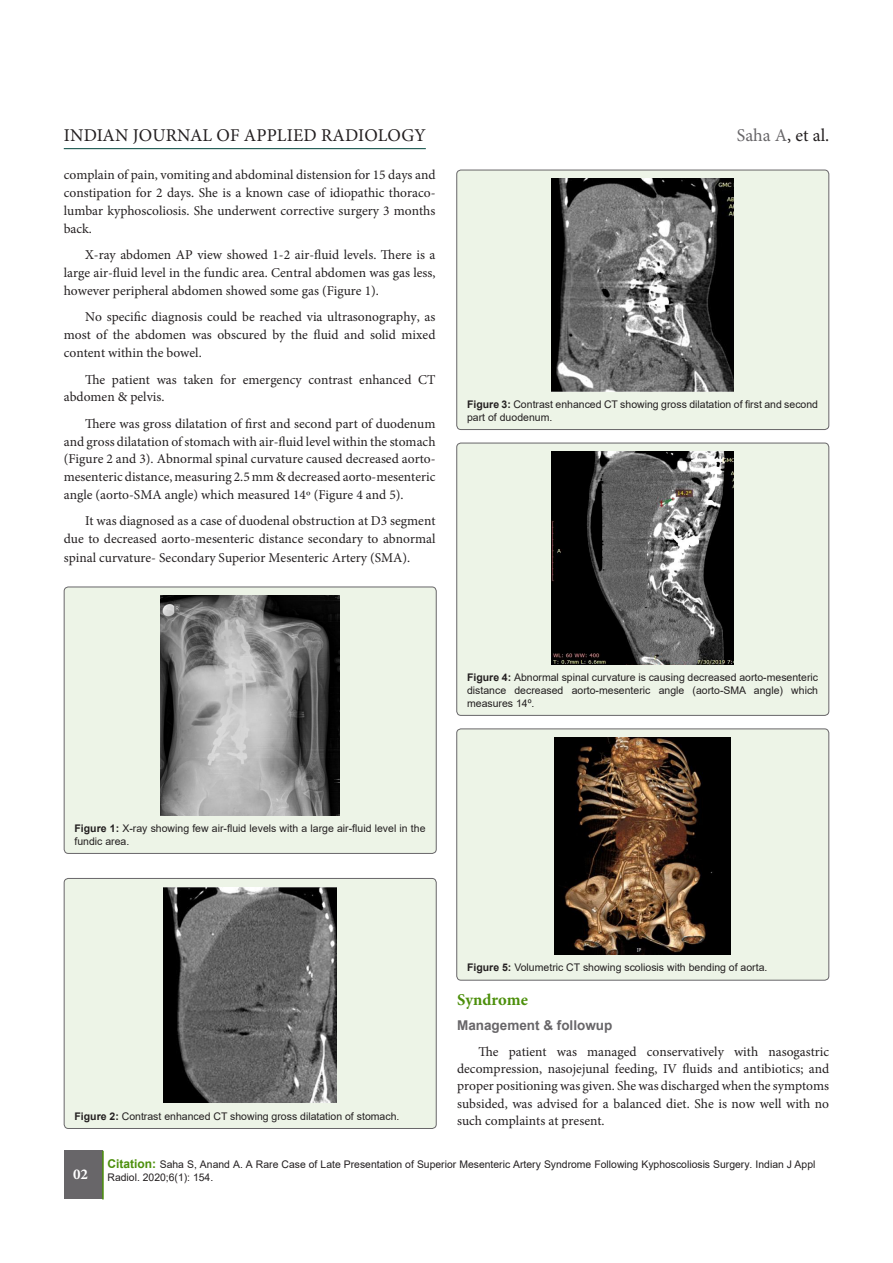
<style>
.page{position:relative;width:893px;height:1263px;background:#fff}
.page>*{position:absolute;margin:0;border:0;box-sizing:border-box;transform-origin:0 0}
.t1{font:18px "Minion Pro";letter-spacing:.005em;color:#231f20}
.subsideheadding{font:700 16.5px "Minion Pro";color:#4c8f0b}
.t2{font:700 15px "Minion Pro";color:#fff}
.t3{font:13.5px/17.9px "Minion Pro";color:#231f20;text-align:justify}
.subsideheadding-2{font:700 13.5px "Arial";color:#686669}
.t4{font:10.5px/12.6px "Arial";color:#231f20}
.s1{color:#686669}
.s2{font-weight:700}
.s3{font-weight:700;font-size:12.15px;color:#4c8f0b}
</style>
<div class="page">
<hr style="left:64px;top:148px;width:362px;height:1px;background:#00443c">
<div style="left:64px;top:1151px;width:38px;height:48px;background:#686669"></div>
<hr style="left:102px;top:1151px;width:2px;height:48px;background:#4c8f0b">
<div style="left:64px;top:587px;width:372px;height:266px;background:#edf4e7;border-radius:4px"></div>
<img style="left:160px;top:596px;width:180px;height:219px">
<div style="left:64px;top:587px;width:373px;height:267px;border:1px solid #686669;border-radius:4px"></div>
<div style="left:64px;top:878px;width:372px;height:250px;background:#edf4e7;border-radius:4px"></div>
<img style="left:163px;top:887px;width:174px;height:216px">
<div style="left:64px;top:878px;width:373px;height:251px;border:1px solid #686669;border-radius:4px"></div>
<div style="left:457px;top:170px;width:372px;height:259px;background:#edf4e7;border-radius:4px"></div>
<img style="left:551px;top:179px;width:183px;height:212px">
<div style="left:456px;top:170px;width:373px;height:260px;border:1px solid #686669;border-radius:4px"></div>
<div style="left:457px;top:443px;width:372px;height:272px;background:#edf4e7;border-radius:4px"></div>
<img style="left:552px;top:452px;width:181px;height:212px">
<div style="left:456px;top:443px;width:373px;height:273px;border:1px solid #686669;border-radius:4px"></div>
<div style="left:457px;top:729px;width:372px;height:251px;background:#edf4e7;border-radius:4px"></div>
<img style="left:555px;top:738px;width:176px;height:216px">
<div style="left:456px;top:728px;width:373px;height:252px;border:1px solid #686669;border-radius:4px"></div>
<p class="t1" style="left:64px;top:123px;width:364px">INDIAN JOURNAL OF APPLIED RADIOLOGY</p>
<p class="t1" style="left:737px;top:123px;width:94px"><span class="s1">Saha A</span>, et al.</p>
<p class="t3" style="left:64px;top:166px;width:373px">complain of pain, vomiting and abdominal distension for 15 days and constipation for 2 days. She is a known case of idiopathic thoraco&shy;lumbar kyphoscoliosis. She underwent corrective surgery 3 months back.</p>
<p class="t3" style="left:64px;top:246px;width:373px;text-indent:21px">X-ray abdomen AP view showed 1-2 air-fluid levels. There is a large air-fluid level in the fundic area. Central abdomen was gas less, however peripheral abdomen showed some gas (Figure 1).</p>
<p class="t3" style="left:64px;top:308px;width:373px;text-indent:21px">No specific diagnosis could be reached via ultrasonography, as most of the abdomen was obscured by the fluid and solid mixed content within the bowel.</p>
<p class="t3" style="left:64px;top:370px;width:373px;text-indent:21px">The patient was taken for emergency contrast enhanced CT abdomen &amp; pelvis.</p>
<p class="t3" style="left:64px;top:415px;width:373px;text-indent:21px">There was gross dilatation of first and second part of duodenum and gross dilatation of stomach with air-fluid level within the stomach (Figure 2 and 3). Abnormal spinal curvature caused decreased aorto&shy;mesenteric distance, measuring 2.5 mm &amp; decreased aorto-mesenteric angle (aorto-SMA angle) which measured 14º (Figure 4 and 5).</p>
<p class="t3" style="left:64px;top:512px;width:373px;line-height:18.3px;text-indent:21px">It was diagnosed as a case of duodenal obstruction at D3 segment due to decreased aorto-mesenteric distance secondary to abnormal spinal curvature- Secondary Superior Mesenteric Artery (SMA).</p>
<p class="t4" style="left:467px;top:398px;width:352px"><span class="s2">Figure 3:</span> Contrast enhanced CT showing gross dilatation of first and second part of duodenum.</p>
<p class="t4" style="left:467px;top:671px;width:352px;text-align:justify"><span class="s2">Figure 4:</span> Abnormal spinal curvature is causing decreased aorto-mesenteric distance decreased aorto-mesenteric angle (aorto-SMA angle) which measures 14º.</p>
<p class="t4" style="left:75px;top:822px;width:352px"><span class="s2">Figure 1:</span> X-ray showing few air-fluid levels with a large air-fluid level in the fundic area.</p>
<p class="t4" style="left:75px;top:1109px;width:326px"><span class="s2">Figure 2:</span> Contrast enhanced CT showing gross dilatation of stomach.</p>
<p class="t4" style="left:467px;top:961px;width:302px"><span class="s2">Figure 5:</span> Volumetric CT showing scoliosis with bending of aorta.</p>
<p class="subsideheadding" style="left:457px;top:988px;width:72px">Syndrome</p>
<p class="subsideheadding-2" style="left:457px;top:1016px;width:157px">Management &amp; followup</p>
<p class="t3" style="left:457px;top:1043px;width:374px;line-height:17.2px;text-indent:21px">The patient was managed conservatively with nasogastric decompression, nasojejunal feeding, IV fluids and antibiotics; and proper positioning was given. She was discharged when the symptoms subsided, was advised for a balanced diet. She is now well with no such complaints at present.</p>
<p class="t4" style="left:108px;top:1158px;width:709px"><span class="s3">Citation:</span> Saha S, Anand A. A Rare Case of Late Presentation of Superior Mesenteric Artery Syndrome Following Kyphoscoliosis Surgery. Indian J Appl</p>
<p class="t2" style="left:73px;top:1164px;width:16px">02</p>
<p class="t4" style="left:108px;top:1171px;width:107px">Radiol. 2020;6(1): 154.</p>
</div>
